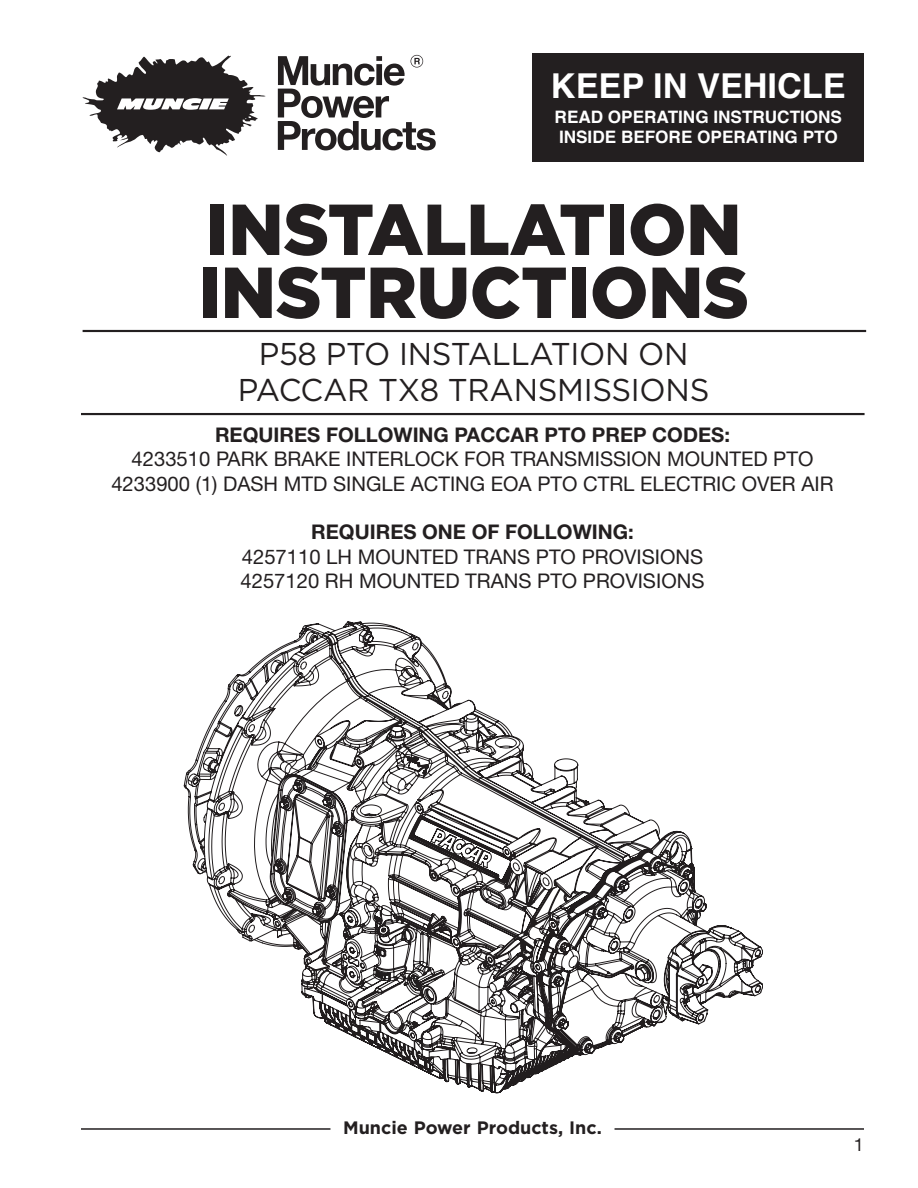
<style>
.page{position:relative;width:918px;height:1188px;background:#fff}
.page>*{position:absolute;margin:0;border:0;box-sizing:border-box;transform-origin:0 0}
.t1{font:900 72px/63px "Gotham";letter-spacing:-.005em;color:#231f20}
.t2{font:700 34.35px "Helvetica";color:#fff}
.t3{font:31.5px/36px "Gotham";letter-spacing:-.01em;color:#231f20;text-align:center}
.t4{font:20.25px "Helvetica Neue LT Std";color:#231f20}
.t5{font:700 20.25px "Helvetica Neue LT Std";color:#231f20}
.t6{font:700 18px "Gotham";color:#231f20}
.t7{font:18px "Helvetica Neue";color:#231f20}
.t8{font:700 17.1px "Helvetica";color:#fff}
</style>
<div class="page">
<hr style="left:81px;top:1128px;width:249px;height:2px;background:#231f20">
<hr style="left:615px;top:1128px;width:249px;height:2px;background:#231f20">
<svg style="left:184px;top:621px;width:579px;height:472px"></svg>
<svg style="left:278px;top:55px;width:158px;height:95px"></svg>
<svg style="left:82px;top:56px;width:184px;height:100px"></svg>
<div style="left:533px;top:54px;width:331px;height:108px;background:#231f20"></div>
<hr style="left:83px;top:330px;width:783px;height:2px;background:#231f20">
<hr style="left:81px;top:413px;width:784px;height:2px;background:#231f20">
<p class="t2" style="left:551px;top:65px;width:296px">KEEP IN VEHICLE</p>
<p class="t8" style="left:555px;top:106px;width:289px">READ OPERATING INSTRUCTIONS</p>
<p class="t8" style="left:559px;top:127px;width:280px">INSIDE BEFORE OPERATING PTO</p>
<p class="t1" style="left:198px;top:197px;width:553px">INSTALLATION<br>INSTRUCTIONS</p>
<p class="t3" style="left:238px;top:335px;width:473px">P58 PTO INSTALLATION ON<br>PACCAR TX8 TRANSMISSIONS</p>
<p class="t5" style="left:215px;top:422px;width:516px">REQUIRES FOLLOWING PACCAR PTO PREP CODES:</p>
<p class="t4" style="left:132px;top:447px;width:683px">4233510 PARK BRAKE INTERLOCK FOR TRANSMISSION MOUNTED PTO</p>
<p class="t4" style="left:111px;top:471px;width:724px">4233900 (1) DASH MTD SINGLE ACTING EOA PTO CTRL ELECTRIC OVER AIR</p>
<p class="t5" style="left:311px;top:520px;width:324px">REQUIRES ONE OF FOLLOWING:</p>
<p class="t4" style="left:242px;top:544px;width:463px">4257110 LH MOUNTED TRANS PTO PROVISIONS</p>
<p class="t4" style="left:241px;top:569px;width:465px">4257120 RH MOUNTED TRANS PTO PROVISIONS</p>
<p class="t6" style="left:343px;top:1115px;width:260px">Muncie Power Products, Inc.</p>
<p class="t7" style="left:854px;top:1132px;width:12px">1</p>
</div>
